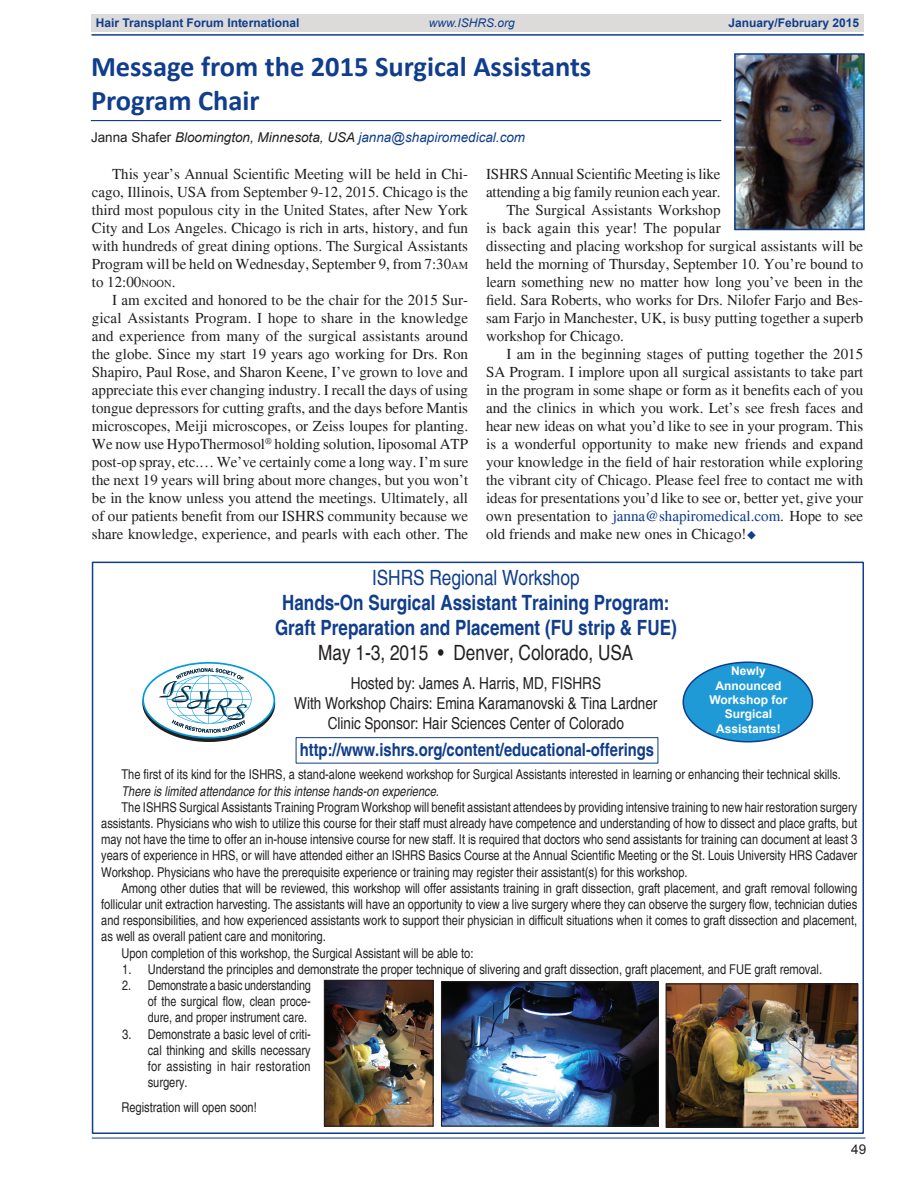
<style>
.page{position:relative;width:918px;height:1188px;background:#fff}
.page>*{position:absolute;margin:0;border:0;box-sizing:border-box;transform-origin:0 0}
.t1{font:700 28.5px "Calibri";color:#103d8c}
.Body_text{font:700 condensed 21px "Helvetica";color:#103d8c}
.Body_text-2{font:condensed 21px "Helvetica";color:#231f20}
.Body_text-3{font:condensed 21px "Helvetica";color:#103d8c}
.Body_text-4{font:700 condensed 18px "Helvetica";color:#103d8c}
.Body_text-5{font:condensed 16.5px "Helvetica";color:#231f20}
.Body_text-6{font:15px/18px "Times";color:#231f20;text-align:justify}
.Body_text-7{font:condensed 13.5px/16.2px "Helvetica";color:#231f20;text-align:justify}
.bodytextindent{font:condensed 13.5px/16.2px "Helvetica";color:#231f20;text-align:justify}
.By-line{font:italic 13.5px "Arial";color:#231f20}
.Body_text-8{font:italic condensed 13.5px "Helvetica";color:#231f20}
.t2{font:13.5px "Arial";color:#231f20}
.t3{font:700 12px "Arial";color:#103d8c}
.Body_text-9{font:700 12px "Arial";color:#fff}
.t4{font:italic 12px "Arial";color:#103d8c}
.s1{font-style:normal}
.s2{color:#103d8c}
.s3{font-size:10.5px}
</style>
<div class="page">
<hr style="left:92px;top:1138px;width:773px;height:1px;background:#103d8c">
<div style="left:91px;top:15px;width:773px;height:17px;background:#dcdbda"></div>
<hr style="left:91px;top:34px;width:773px;height:2px;background:#103d8c">
<hr style="left:91px;top:120px;width:630px;height:1px;background:#103d8c">
<img style="left:737px;top:56px;width:125px;height:171px">
<div style="left:734px;top:53px;width:131px;height:177px;border:2px solid #103d8c"></div>
<img style="left:443px;top:983px;width:214px;height:142px">
<div style="left:441px;top:981px;width:218px;height:146px;border:1px solid #231f20"></div>
<img style="left:668px;top:985px;width:188px;height:141px">
<div style="left:666px;top:983px;width:192px;height:145px;border:1px solid #231f20"></div>
<img style="left:326px;top:982px;width:106px;height:143px">
<div style="left:324px;top:980px;width:110px;height:147px;border:1px solid #231f20"></div>
<div style="left:296px;top:737px;width:362px;height:26px;border:1px solid #103d8c"></div>
<svg style="left:142px;top:662px;width:134px;height:80px"></svg>
<div style="left:683px;top:662px;width:129px;height:80px;background:#209ad6;border-radius:50%"></div>
<div style="left:682px;top:662px;width:131px;height:80px;border:2px solid #103d8c;border-radius:50%"></div>
<p class="t3" style="left:96px;top:15px;width:205px">Hair Transplant Forum International</p>
<p class="t4" style="left:429px;top:15px;width:88px">www.ISHRS.org</p>
<p class="t3" style="left:728px;top:15px;width:132px">January/February 2015</p>
<p class="t1" style="left:91px;top:48px;width:502px">Message from the 2015 Surgical Assistants</p>
<p class="t1" style="left:91px;top:83px;width:170px">Program Chair</p>
<p class="By-line" style="left:91px;top:129px;width:436px"><span class="s1">Janna Shafer</span> Bloomington, Minnesota, USA <span class="s2">janna@shapiromedical.com</span></p>
<p class="Body_text-6" style="left:92px;top:165px;width:378px;text-indent:20px">This year’s Annual Scientific Meeting will be held in Chi&shy;cago, Illinois, USA from September 9-12, 2015. Chicago is the third most populous city in the United States, after New York City and Los Angeles. Chicago is rich in arts, history, and fun with hundreds of great dining options. The Surgical Assistants Program will be held on Wednesday, September 9, from 7:30<span class="s3">AM </span>to 12:00<span class="s3">NOON</span>.</p>
<p class="Body_text-6" style="left:92px;top:291px;width:378px;text-indent:20px">I am excited and honored to be the chair for the 2015 Sur&shy;gical Assistants Program. I hope to share in the knowledge and experience from many of the surgical assistants around the globe. Since my start 19 years ago working for Drs. Ron Shapiro, Paul Rose, and Sharon Keene, I’ve grown to love and appreciate this ever changing industry. I recall the days of using tongue depressors for cutting grafts, and the days before Mantis microscopes, Meiji microscopes, or Zeiss loupes for planting.<br>We now use HypoThermosol<sup>®</sup> holding solution, liposomal ATP post-op spray, etc.… We’ve certainly come a long way. I’m sure the next 19 years will bring about more changes, but you won’t be in the know unless you attend the meetings. Ultimately, all of our patients benefit from our ISHRS community because we share knowledge, experience, and pearls with each other. The</p>
<p class="Body_text-6" style="left:486px;top:165px;width:236px">ISHRS Annual Scientific Meeting is like attending a big family reunion each year.</p>
<p class="Body_text-6" style="left:486px;top:201px;width:379px;text-align:left;text-indent:20px">The Surgical Assistants Workshop<br>is back again this year! The popular<br>dissecting and placing workshop for surgical assistants will be held the morning of Thursday, September 10. You’re bound to learn something new no matter how long you’ve been in the field. Sara Roberts, who works for Drs. Nilofer Farjo and Bes&shy;sam Farjo in Manchester, UK, is busy putting together a superb workshop for Chicago.</p>
<p class="Body_text-6" style="left:486px;top:345px;width:379px;text-indent:20px">I am in the beginning stages of putting together the 2015<br>SA Program. I implore upon all surgical assistants to take part in the program in some shape or form as it benefits each of you and the clinics in which you work. Let’s see fresh faces and hear new ideas on what you’d like to see in your program. This is a wonderful opportunity to make new friends and expand your knowledge in the field of hair restoration while exploring the vibrant city of Chicago. Please feel free to contact me with ideas for presentations you’d like to see or, better yet, give your own presentation to <span class="s2">janna@shapiromedical.com</span>. Hope to see old friends and make new ones in Chicago!<span class="s2">◆</span></p>
<p class="Body_text-3" style="left:372px;top:563px;width:209px">ISHRS Regional Workshop</p>
<p class="Body_text" style="left:282px;top:588px;width:389px">Hands-On Surgical Assistant Training Program:</p>
<p class="Body_text" style="left:275px;top:613px;width:403px">Graft Preparation and Placement (FU strip &amp; FUE)</p>
<p class="Body_text-2" style="left:318px;top:639px;width:317px">May 1-3, 2015 • Denver, Colorado, USA</p>
<p class="Body_text-5" style="left:351px;top:672px;width:252px">Hosted by: James A. Harris, MD, FISHRS</p>
<p class="Body_text-5" style="left:294px;top:692px;width:365px">With Workshop Chairs: Emina Karamanovski &amp; Tina Lardner</p>
<p class="Body_text-5" style="left:328px;top:712px;width:298px">Clinic Sponsor: Hair Sciences Center of Colorado</p>
<p class="Body_text-7" style="left:122px;top:766px;width:721px">The first of its kind for the ISHRS, a stand-alone weekend workshop for Surgical Assistants interested in learning or enhancing their technical skills.</p>
<p class="Body_text-8" style="left:122px;top:783px;width:319px">There is limited attendance for this intense hands-on experience.</p>
<p class="Body_text-7" style="left:101px;top:799px;width:758px;text-indent:20px">The ISHRS Surgical Assistants Training Program Workshop will benefit assistant attendees by providing intensive training to new hair restoration surgery assistants. Physicians who wish to utilize this course for their staff must already have competence and understanding of how to dissect and place grafts, but may not have the time to offer an in-house intensive course for new staff. It is required that doctors who send assistants for training can document at least 3 years of experience in HRS, or will have attended either an ISHRS Basics Course at the Annual Scientific Meeting or the St. Louis University HRS Cadaver Workshop. Physicians who have the prerequisite experience or training may register their assistant(s) for this workshop.</p>
<p class="Body_text-7" style="left:101px;top:880px;width:757px;text-indent:20px">Among other duties that will be reviewed, this workshop will offer assistants training in graft dissection, graft placement, and graft removal following follicular unit extraction harvesting. The assistants will have an opportunity to view a live surgery where they can observe the surgery flow, technician duties and responsibilities, and how experienced assistants work to support their physician in difficult situations when it comes to graft dissection and placement, as well as overall patient care and monitoring.</p>
<p class="Body_text-7" style="left:122px;top:944px;width:353px">Upon completion of this workshop, the Surgical Assistant will be able to:</p>
<p class="bodytextindent" style="left:122px;top:961px;width:701px">1. Understand the principles and demonstrate the proper technique of slivering and graft dissection, graft placement, and FUE graft removal.</p>
<p class="bodytextindent" style="left:148px;top:977px;width:165px;text-indent:-26px">2. Demonstrate a basic understanding of the surgical flow, clean proce&shy;dure, and proper instrument care.</p>
<p class="bodytextindent" style="left:148px;top:1025px;width:165px;text-indent:-26px">3. Demonstrate a basic level of criti&shy;cal thinking and skills necessary for assisting in hair restoration surgery.</p>
<p class="Body_text-7" style="left:122px;top:1099px;width:137px">Registration will open soon!</p>
<p class="Body_text-9" style="left:731px;top:663px;width:36px">Newly</p>
<p class="Body_text-9" style="left:715px;top:677px;width:67px">Announced</p>
<p class="Body_text-9" style="left:710px;top:692px;width:79px">Workshop for</p>
<p class="Body_text-9" style="left:725px;top:706px;width:49px">Surgical</p>
<p class="Body_text-9" style="left:716px;top:721px;width:66px">Assistants!</p>
<p class="Body_text-4" style="left:300px;top:737px;width:356px">http://www.ishrs.org/content/educational-offerings</p>
<p class="t2" style="left:851px;top:1140px;width:17px">49</p>
</div>
